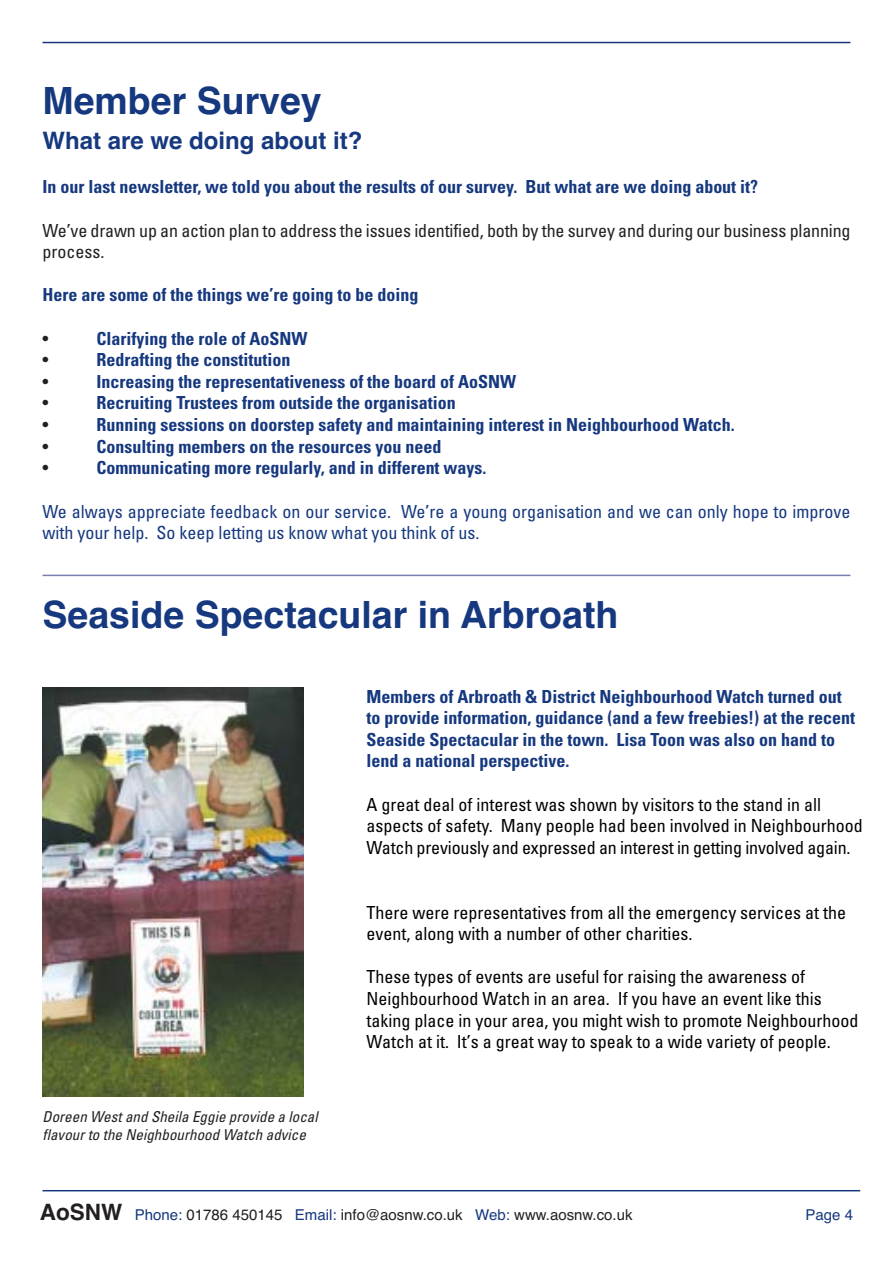
<style>
.page{position:relative;width:893px;height:1263px;background:#fff}
.page>*{position:absolute;margin:0;border:0;box-sizing:border-box;transform-origin:0 0}
.t1{font:700 37.5px "Helvetica";color:#15387f}
.t2{font:700 24px "Helvetica";color:#15387f}
.t3{font:700 condensed 18px/21.6px "Univers";color:#15387f}
.t4{font:condensed 18px/21.6px "Univers";color:#000}
.t5{font:condensed 18px/21.6px "Univers";color:#15387f}
.t6{font:condensed 18px/21.6px "Univers";letter-spacing:-.01em;color:#231f20}
.t7{font:italic condensed 15px/18px "Univers";color:#231f20}
.t8{font:15px "Helvetica";color:#231f20}
.t9{font:15px "Helvetica";color:#15387f}
.s1{font-weight:700;font-size:22.5px}
.s2{color:#15387f}
</style>
<div class="page">
<hr style="left:43px;top:42px;width:807px;height:1px;background:#15387f">
<hr style="left:43px;top:1190px;width:817px;height:1px;background:#15387f">
<hr style="left:43px;top:575px;width:807px;height:1px;background:#7a81b0">
<img style="left:43px;top:688px;width:260px;height:408px">
<h1 class="t1" style="left:43px;top:87px;width:281px">Member Survey</h1>
<h2 class="t2" style="left:43px;top:131px;width:322px">What are we doing about it?</h2>
<p class="t3" style="left:43px;top:178px;width:717px">In our last newsletter, we told you about the results of our survey. But what are we doing about it?</p>
<p class="t6" style="left:43px;top:221px;width:809px">We’ve drawn up an action plan to address the issues identified, both by the survey and during our business planning process.</p>
<p class="t3" style="left:43px;top:286px;width:377px">Here are some of the things we’re going to be doing</p>
<p class="t6" style="left:43px;top:329px;width:7px">•</p>
<p class="t3" style="left:97px;top:329px;width:212px">Clarifying the role of AoSNW</p>
<p class="t6" style="left:43px;top:351px;width:7px">•</p>
<p class="t3" style="left:97px;top:351px;width:195px">Redrafting the constitution</p>
<p class="t6" style="left:43px;top:372px;width:7px">•</p>
<p class="t3" style="left:97px;top:372px;width:421px">Increasing the representativeness of the board of AoSNW</p>
<p class="t6" style="left:43px;top:394px;width:7px">•</p>
<p class="t3" style="left:97px;top:394px;width:361px">Recruiting Trustees from outside the organisation</p>
<p class="t6" style="left:43px;top:415px;width:7px">•</p>
<p class="t3" style="left:97px;top:416px;width:640px">Running sessions on doorstep safety and maintaining interest in Neighbourhood Watch.</p>
<p class="t6" style="left:43px;top:437px;width:7px">•</p>
<p class="t3" style="left:97px;top:437px;width:346px">Consulting members on the resources you need</p>
<p class="t6" style="left:43px;top:459px;width:7px">•</p>
<p class="t3" style="left:97px;top:459px;width:392px">Communicating more regularly, and in different ways.</p>
<p class="t5" style="left:43px;top:502px;width:809px">We always appreciate feedback on our service. We’re a young organisation and we can only hope to improve with your help. So keep letting us know what you think of us.</p>
<h1 class="t1" style="left:43px;top:601px;width:577px">Seaside Spectacular in Arbroath</h1>
<p class="t3" style="left:367px;top:687px;width:490px">Members of Arbroath &amp; District Neighbourhood Watch turned out to provide information, guidance (and a few freebies!) at the recent Seaside Spectacular in the town. Lisa Toon was also on hand to lend a national perspective.</p>
<p class="t4" style="left:367px;top:795px;width:498px">A great deal of interest was shown by visitors to the stand in all aspects of safety. Many people had been involved in Neighbourhood<br>Watch previously and expressed an interest in getting involved again.</p>
<p class="t7" style="left:43px;top:1108px;width:280px">Doreen Westand Sheila Eggie provide a local flavourto the Neighbourhood Watch advice</p>
<p class="t4" style="left:367px;top:903px;width:481px">There were representatives from all the emergency services at the event, along with a number of other charities.</p>
<p class="t4" style="left:367px;top:968px;width:493px">These types of events are useful for raising the awareness of Neighbourhood Watch in an area. If you have an event like this taking place in your area, you might wish to promote Neighbourhood Watch at it. It’s a great way to speak to a wide variety of people.</p>
<p class="t8" style="left:40px;top:1209px;width:594px"><span class="s1">AoSNW</span> <span class="s2">Phone:</span> 01786 450145 <span class="s2">Email:</span> info@aosnw.co.uk <span class="s2">Web:</span> www.aosnw.co.uk</p>
<p class="t9" style="left:806px;top:1209px;width:49px">Page 4</p>
</div>
